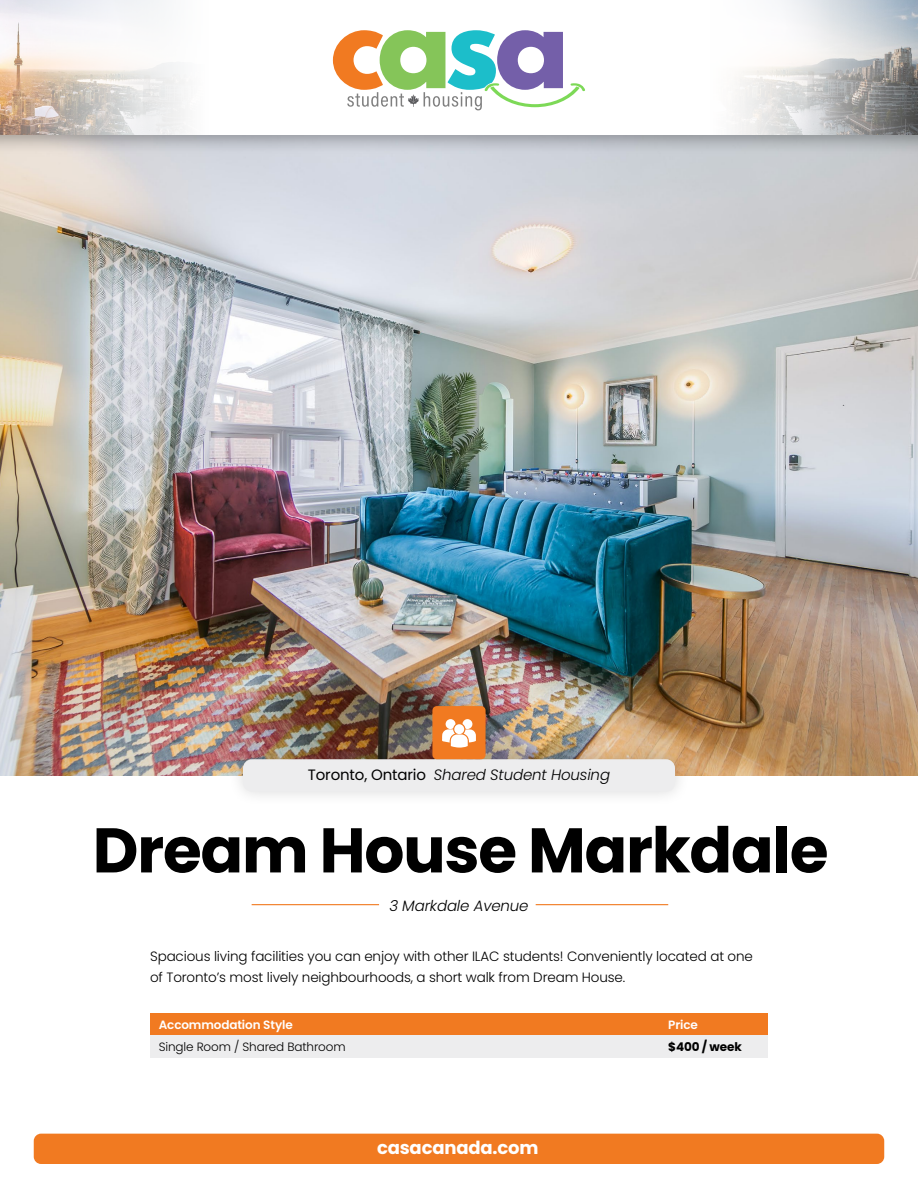
<style>
.page{position:relative;width:918px;height:1188px;background:#fff}
.page>*{position:absolute;margin:0;border:0;box-sizing:border-box;transform-origin:0 0}
.t1{font:700 63px "Poppins";letter-spacing:-.02em;color:#000}
.t2{font:700 18px "Poppins";letter-spacing:-.01em;color:#fff}
.t3{font:italic 300 15px "Poppins";letter-spacing:-.01em;color:#000}
.t4{font:300 13.5px/21px "Poppins";letter-spacing:-.01em;color:#000}
.t5{font:300 12px "Poppins";letter-spacing:-.01em;color:#000}
.t6{font:600 12px "Poppins";letter-spacing:-.01em;color:#fff}
.t7{font:700 12px "Poppins";letter-spacing:-.01em;color:#000}
.s1{font-weight:400;font-style:normal}
</style>
<div class="page">
<img style="left:0;top:155px;width:918px;height:620px">
<div style="left:228px;top:744px;width:462px;height:63px;background:#000;opacity:.15"></div>
<div style="left:243px;top:759px;width:432px;height:33px;background:#ededee;border-radius:9px"></div>
<div style="left:432px;top:706px;width:54px;height:53px;background:#f17a21;border-radius:4px"></div>
<svg style="left:442px;top:719px;width:34px;height:29px"></svg>
<hr style="left:252px;top:904px;width:127px;height:1px;background:#f17a21">
<hr style="left:536px;top:904px;width:132px;height:1px;background:#f17a21">
<div style="left:150px;top:1014px;width:618px;height:22px;background:#f17a21"></div>
<div style="left:150px;top:1036px;width:618px;height:22px;background:#ededee"></div>
<div style="left:0;top:0;width:918px;height:155px;background:#000;opacity:.3"></div>
<div style="left:0;top:0;width:918px;height:135px;background:#fff"></div>
<svg style="left:332px;top:30px;width:253px;height:80px"></svg>
<img style="left:0;top:0;width:185px;height:135px">
<img style="left:735px;top:0;width:183px;height:135px">
<div style="left:34px;top:1134px;width:850px;height:30px;background:#f17a21;border-radius:7px"></div>
<p class="t3" style="left:308px;top:766px;width:304px"><span class="s1">Toronto, Ontario</span> Shared Student Housing</p>
<h1 class="t1" style="left:93px;top:814px;width:737px">Dream House Markdale</h1>
<p class="t3" style="left:389px;top:897px;width:141px">3 Markdale Avenue</p>
<p class="t4" style="left:150px;top:946px;width:604px">Spacious living facilities you can enjoy with other ILAC students! Conveniently located at one of Toronto’s most lively neighbourhoods, a short walk from Dream House.</p>
<p class="t6" style="left:159px;top:1018px;width:136px">Accommodation Style</p>
<p class="t6" style="left:668px;top:1018px;width:31px">Price</p>
<p class="t5" style="left:159px;top:1040px;width:188px">Single Room / Shared Bathroom</p>
<p class="t7" style="left:668px;top:1040px;width:75px">$400 / week</p>
<h2 class="t2" style="left:377px;top:1137px;width:163px">casacanada.com</h2>
</div>
